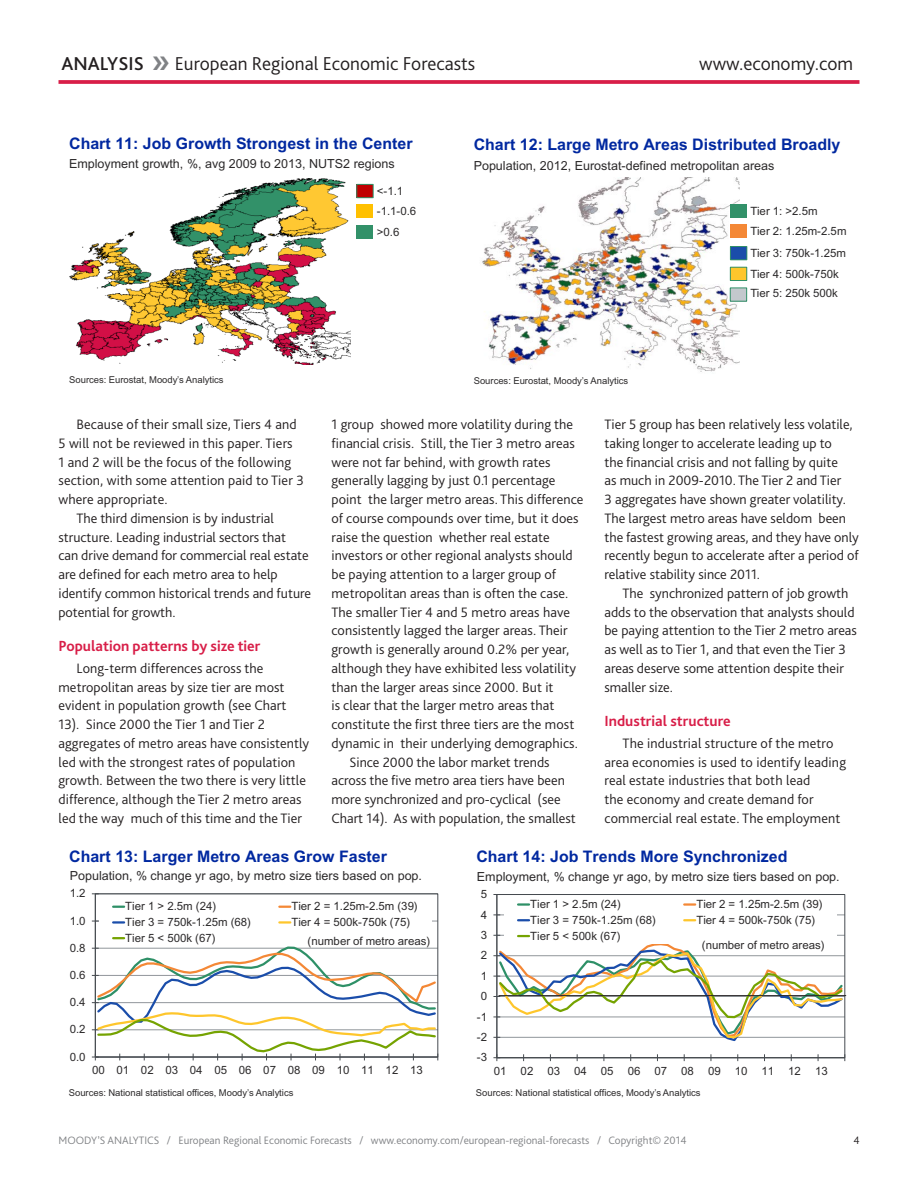
<style>
.page{position:relative;width:918px;height:1188px;background:#fff}
.page>*{position:absolute;margin:0;border:0;box-sizing:border-box;transform-origin:0 0}
.PageTopper{font:300 19.5px "Bliss Pro";color:#231f20}
.PageTopper-2{font:500 19.5px "Bliss Pro";color:#231f20}
.t1{font:700 15.9px "Arial";color:#0028a0}
.A-Subhead{font:700 15.3px "Bliss Pro";color:#d81e48}
.A-Body{font:300 14.25px/18.8px "Bliss Pro";letter-spacing:.005em;color:#231f20}
.t2{font:12.45px "Arial";color:#2b292a}
.t3{font:11.4px/19px "Arial";color:#2b292a}
.t4{font:300 11.25px "Bliss Pro";color:#808285}
.t5{font:300 11.25px "Bliss Pro";color:#231f20}
.t6{font:9.45px "Arial";color:#2b292a}
</style>
<div class="page">
<svg style="left:58px;top:80px;width:802px;height:4px;fill:#dc365c"></svg>
<img style="left:70px;top:178px;width:280px;height:187px">
<div style="left:357px;top:184px;width:16px;height:14px;background:#c00000"></div>
<div style="left:357px;top:184px;width:16px;height:14px;border:1px solid #329169"></div>
<div style="left:357px;top:205px;width:16px;height:13px;background:#ffc000"></div>
<div style="left:357px;top:225px;width:16px;height:14px;background:#329169"></div>
<img style="left:482px;top:178px;width:258px;height:194px">
<div style="left:730px;top:247px;width:17px;height:13px;background:#1a4daa"></div>
<div style="left:730px;top:246px;width:17px;height:14px;border:1px solid #329169"></div>
<div style="left:730px;top:224px;width:17px;height:13px;background:#f48836"></div>
<div style="left:730px;top:204px;width:17px;height:14px;background:#329169"></div>
<div style="left:730px;top:267px;width:17px;height:14px;background:#fec62c"></div>
<div style="left:730px;top:267px;width:17px;height:14px;border:1px solid #329169"></div>
<div style="left:730px;top:288px;width:17px;height:13px;background:#c3c8cd"></div>
<div style="left:730px;top:288px;width:17px;height:13px;border:1px solid #329169"></div>
<hr style="left:95px;top:921px;width:343px;height:1px;background:#91969b">
<hr style="left:95px;top:894px;width:1px;height:163px;background:#464b50">
<svg style="left:92px;top:945px;width:347px;height:115px"></svg>
<div style="left:99px;top:899px;width:333px;height:47px;background:#fff"></div>
<svg style="left:113px;top:906px;width:11px;height:2px"></svg>
<svg style="left:279px;top:906px;width:11px;height:2px"></svg>
<svg style="left:113px;top:921px;width:11px;height:3px"></svg>
<svg style="left:279px;top:921px;width:11px;height:3px"></svg>
<svg style="left:113px;top:937px;width:11px;height:2px"></svg>
<hr style="left:497px;top:915px;width:348px;height:1px;background:#91969b">
<div style="left:497px;top:894px;width:348px;height:164px;border:1px solid #464b50"></div>
<hr style="left:497px;top:895px;width:1px;height:163px;background:#464b50">
<hr style="left:497px;top:1057px;width:348px;height:1px;background:#464b50">
<svg style="left:493px;top:1054px;width:7px;height:7px"></svg>
<div style="left:504px;top:897px;width:332px;height:47px;background:#fff"></div>
<svg style="left:518px;top:903px;width:11px;height:3px"></svg>
<svg style="left:684px;top:903px;width:11px;height:3px"></svg>
<svg style="left:518px;top:919px;width:11px;height:2px"></svg>
<svg style="left:684px;top:919px;width:11px;height:2px"></svg>
<svg style="left:493px;top:935px;width:352px;height:108px"></svg>
<hr style="left:499px;top:995px;width:347px;height:1px;background:#2b292a">
<p class="PageTopper-2" style="left:62px;top:51px;width:84px">ANALYSIS</p>
<p class="PageTopper" style="left:175px;top:51px;width:302px">European Regional Economic Forecasts</p>
<p class="PageTopper" style="left:699px;top:51px;width:155px">www.economy.com</p>
<p class="t1" style="left:69px;top:134px;width:345px">Chart 11: Job Growth Strongest in the Center</p>
<p class="t1" style="left:474px;top:135px;width:368px">Chart 12: Large Metro Areas Distributed Broadly</p>
<p class="t2" style="left:69px;top:157px;width:327px">Employment growth, %, avg 2009 to 2013, NUTS2 regions</p>
<p class="t3" style="left:377px;top:182px;width:28px">&lt;-1.1</p>
<p class="t3" style="left:377px;top:223px;width:24px">&gt;0.6</p>
<p class="t3" style="left:377px;top:202px;width:41px">-1.1-0.6</p>
<p class="t2" style="left:474px;top:158px;width:302px">Population, 2012, Eurostat-defined metropolitan areas</p>
<p class="t3" style="left:751px;top:201px;width:69px">Tier 1: &gt;2.5m</p>
<p class="t3" style="left:751px;top:244px;width:97px">Tier 3: 750k-1.25m</p>
<p class="t3" style="left:751px;top:221px;width:97px">Tier 2: 1.25m-2.5m</p>
<p class="t3" style="left:750px;top:264px;width:90px">Tier 4: 500k-750k<br>Tier 5: 250k 500k</p>
<p class="t6" style="left:69px;top:374px;width:156px">Sources: Eurostat, Moody’s Analytics</p>
<p class="t6" style="left:474px;top:375px;width:156px">Sources: Eurostat, Moody’s Analytics</p>
<p class="A-Body" style="left:58px;top:415px;width:247px;text-indent:18px">Because of their small size, Tiers 4 and 5 will not be reviewed in this paper. Tiers<br>1 and 2 will be the focus of the following section, with some attention paid to Tier 3 where appropriate.</p>
<p class="A-Body" style="left:58px;top:508px;width:254px;text-indent:18px">The third dimension is by industrial structure. Leading industrial sectors that<br>can drive demand for commercial real estate are defined for each metro area to help identify common historical trends and future potential for growth.</p>
<p class="A-Subhead" style="left:58px;top:636px;width:203px">Population patterns by size tier</p>
<p class="A-Body" style="left:58px;top:658px;width:252px;text-indent:18px">Long-term differences across the metropolitan areas by size tier are most evident in population growth (see Chart 13). Since 2000 the Tier 1 and Tier 2 aggregates of metro areas have consistently led with the strongest rates of population growth. Between the two there is very little difference, although the Tier 2 metro areas led the way much of this time and the Tier</p>
<p class="A-Body" style="left:332px;top:415px;width:253px">1 group showed more volatility during the financial crisis. Still, the Tier 3 metro areas were not far behind, with growth rates generally lagging by just 0.1 percentage point the larger metro areas. This difference of course compounds over time, but it does raise the question whether real estate investors or other regional analysts should be paying attention to a larger group of metropolitan areas than is often the case.<br>The smaller Tier 4 and 5 metro areas have consistently lagged the larger areas. Their growth is generally around 0.2% per year, although they have exhibited less volatility than the larger areas since 2000. But it<br>is clear that the larger metro areas that constitute the first three tiers are the most dynamic in their underlying demographics.</p>
<p class="A-Body" style="left:332px;top:752px;width:246px;text-indent:18px">Since 2000 the labor market trends across the five metro area tiers have been more synchronized and pro-cyclical (see Chart 14). As with population, the smallest</p>
<p class="A-Body" style="left:604px;top:415px;width:256px">Tier 5 group has been relatively less volatile, taking longer to accelerate leading up to<br>the financial crisis and not falling by quite<br>as much in 2009-2010. The Tier 2 and Tier<br>3 aggregates have shown greater volatility.<br>The largest metro areas have seldom been the fastest growing areas, and they have only recently begun to accelerate after a period of relative stability since 2011.</p>
<p class="A-Body" style="left:604px;top:583px;width:254px;text-indent:18px">The synchronized pattern of job growth adds to the observation that analysts should be paying attention to the Tier 2 metro areas as well as to Tier 1, and that even the Tier 3 areas deserve some attention despite their smaller size.</p>
<p class="A-Subhead" style="left:604px;top:711px;width:128px">Industrial structure</p>
<p class="A-Body" style="left:604px;top:733px;width:243px;text-indent:18px">The industrial structure of the metro area economies is used to identify leading real estate industries that both lead<br>the economy and create demand for commercial real estate. The employment</p>
<p class="t1" style="left:69px;top:847px;width:319px">Chart 13: Larger Metro Areas Grow Faster</p>
<p class="t1" style="left:476px;top:847px;width:313px">Chart 14: Job Trends More Synchronized</p>
<p class="t2" style="left:70px;top:869px;width:354px">Population, % change yr ago, by metro size tiers based on pop.</p>
<p class="t2" style="left:477px;top:870px;width:364px">Employment, % change yr ago, by metro size tiers based on pop.</p>
<p class="t3" style="left:70px;top:884px;width:17px">1.2</p>
<p class="t3" style="left:70px;top:911px;width:17px">1.0</p>
<p class="t3" style="left:70px;top:938px;width:17px">0.8</p>
<p class="t3" style="left:125px;top:897px;width:92px">Tier 1 &gt; 2.5m (24)</p>
<p class="t3" style="left:291px;top:897px;width:128px">Tier 2 = 1.25m-2.5m (39)</p>
<p class="t3" style="left:125px;top:913px;width:127px">Tier 3 = 750k-1.25m (68)</p>
<p class="t3" style="left:291px;top:913px;width:120px">Tier 4 = 500k-750k (75)</p>
<p class="t3" style="left:125px;top:928px;width:92px">Tier 5 &lt; 500k (67)</p>
<p class="t3" style="left:308px;top:931px;width:124px">(number of metro areas)</p>
<p class="t3" style="left:481px;top:885px;width:8px">5</p>
<p class="t3" style="left:481px;top:905px;width:8px">4</p>
<p class="t3" style="left:481px;top:926px;width:8px">3</p>
<p class="t3" style="left:481px;top:946px;width:8px">2</p>
<p class="t3" style="left:530px;top:895px;width:92px">Tier 1 &gt; 2.5m (24)</p>
<p class="t3" style="left:696px;top:895px;width:128px">Tier 2 = 1.25m-2.5m (39)</p>
<p class="t3" style="left:530px;top:911px;width:127px">Tier 3 = 750k-1.25m (68)</p>
<p class="t3" style="left:696px;top:911px;width:120px">Tier 4 = 500k-750k (75)</p>
<p class="t3" style="left:530px;top:926px;width:92px">Tier 5 &lt; 500k (67)</p>
<p class="t3" style="left:702px;top:936px;width:124px">(number of metro areas)</p>
<p class="t3" style="left:70px;top:966px;width:17px">0.6</p>
<p class="t3" style="left:481px;top:966px;width:8px">1</p>
<p class="t3" style="left:70px;top:993px;width:17px">0.4</p>
<p class="t3" style="left:481px;top:987px;width:8px">0</p>
<p class="t3" style="left:477px;top:1007px;width:12px">-1</p>
<p class="t3" style="left:70px;top:1020px;width:17px">0.2</p>
<p class="t3" style="left:477px;top:1028px;width:12px">-2</p>
<p class="t3" style="left:70px;top:1047px;width:17px">0.0</p>
<p class="t3" style="left:477px;top:1048px;width:12px">-3</p>
<p class="t3" style="left:92px;top:1061px;width:332px">00 01 02 03 04 05 06 07 08 09 10 11 12 13</p>
<p class="t3" style="left:494px;top:1062px;width:335px">01 02 03 04 05 06 07 08 09 10 11 12 13</p>
<p class="t6" style="left:69px;top:1087px;width:226px">Sources: National statistical offices, Moody’s Analytics</p>
<p class="t6" style="left:476px;top:1088px;width:226px">Sources: National statistical offices, Moody’s Analytics</p>
<p class="t4" style="left:58px;top:1133px;width:630px">MOODY’S ANALYTICS / European Regional Economic Forecasts / www.economy.com/european-regional-forecasts / Copyright© 2014</p>
<p class="t5" style="left:853px;top:1133px;width:8px">4</p>
</div>
